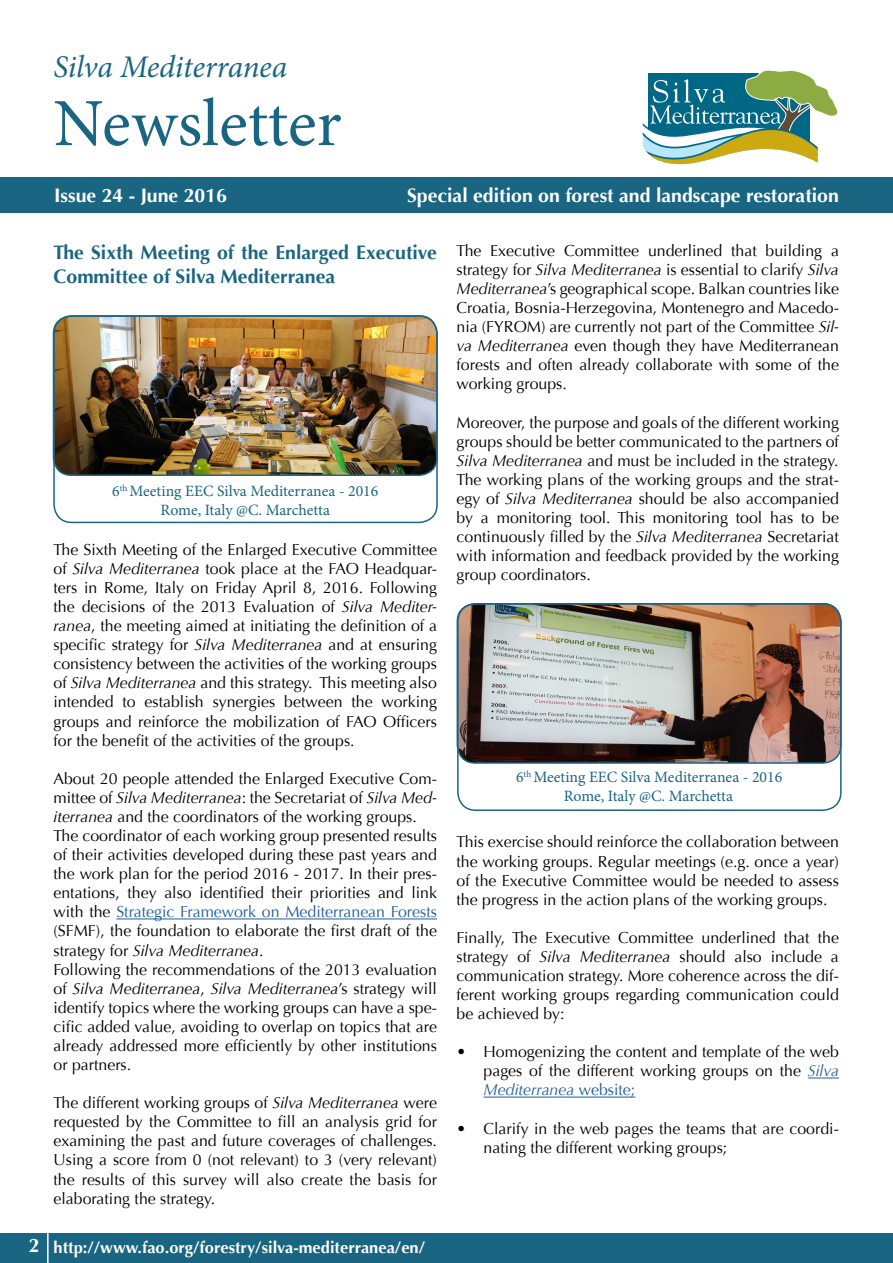
<style>
.page{position:relative;width:893px;height:1263px;background:#fff}
.page>*{position:absolute;margin:0;border:0;box-sizing:border-box;transform-origin:0 0}
.t1{font:67.5px "Minion Pro";color:#1a6582}
.t2{font:italic 31.5px "Minion Pro";letter-spacing:-.01em;color:#1a6582}
.t3{font:700 19.5px/23.4px "Optima";color:#1a6582}
.t4{font:700 19.5px "Optima";color:#fff}
.t5{font:700 16.5px "Optima";color:#fff}
.t6{font:15.9px/19px "Optima";color:#000;text-align:justify}
.t7{font:15.75px/18.9px "Minion Pro";color:#1a6582;text-align:center}
.s1{font-style:italic}
.s2{color:#215e9e}
.s3{font-style:italic;color:#215e9e}
</style>
<div class="page">
<div style="left:0;top:178px;width:893px;height:35px;background:#1a6582"></div>
<div style="left:0;top:1234px;width:893px;height:29px;background:#1a6582"></div>
<svg style="left:643px;top:70px;width:195px;height:95px"></svg>
<hr style="left:47px;top:1222px;width:2px;height:41px;background:#fff">
<hr style="left:808px;top:1077px;width:31px;height:1px;background:#215e9e">
<hr style="left:484px;top:1097px;width:151px;height:1px;background:#215e9e">
<hr style="left:116px;top:918px;width:321px;height:1px;background:#215e9e">
<img style="left:457px;top:604px;width:382px;height:159px">
<div style="left:457px;top:603px;width:385px;height:208px;border:2px solid #1a6582;border-radius:18px"></div>
<img style="left:53px;top:316px;width:382px;height:159px">
<div style="left:53px;top:315px;width:385px;height:208px;border:2px solid #1a6582;border-radius:18px"></div>
<h2 class="t2" style="left:54px;top:46px;width:235px">Silva Mediterranea</h2>
<h1 class="t1" style="left:54px;top:78px;width:290px">Newsletter</h1>
<p class="t4" style="left:29px;top:1234px;width:12px">2</p>
<p class="t4" style="left:407px;top:184px;width:433px">Special edition on forest and landscape restoration</p>
<p class="t6" style="left:457px;top:241px;width:384px">The Executive Committee underlined that building a strategy for <span class="s1">Silva Mediterranea</span> is essential to clarify <span class="s1">Silva Mediterranea</span>’s geographical scope. Balkan countries like Croatia, Bosnia-Herzegovina, Montenegro and Macedo&shy;nia (FYROM) are currently not part of the Committee <span class="s1">Sil&shy;va Mediterranea</span> even though they have Mediterranean forests and often already collaborate with some of the working groups.</p>
<p class="t6" style="left:457px;top:413px;width:384px">Moreover, the purpose and goals of the different working groups should be better communicated to the partners of <span class="s1">Silva Mediterranea</span> and must be included in the strategy.<br>The working plans of the working groups and the strat&shy;egy of <span class="s1">Silva Mediterranea</span> should be also accompanied by a monitoring tool. This monitoring tool has to be continuously filled by the <span class="s1">Silva Mediterranea</span> Secretariat with information and feedback provided by the working group coordinators.</p>
<p class="t4" style="left:54px;top:184px;width:175px">Issue 24 - June 2016</p>
<p class="t3" style="left:54px;top:241px;width:385px">The Sixth Meeting of the Enlarged Executive<br>Committee of Silva Mediterranea</p>
<p class="t7" style="left:112px;top:482px;width:268px">6<sup>th</sup> Meeting EEC Silva Mediterranea - 2016<br>Rome, Italy @C. Marchetta</p>
<p class="t6" style="left:54px;top:540px;width:385px">The Sixth Meeting of the Enlarged Executive Committee of <span class="s1">Silva Mediterranea</span> took place at the FAO Headquar&shy;ters in Rome, Italy on Friday April 8, 2016. Following the decisions of the 2013 Evaluation of <span class="s1">Silva Mediter&shy;ranea</span>, the meeting aimed at initiating the definition of a specific strategy for <span class="s1">Silva Mediterranea</span> and at ensuring consistency between the activities of the working groups of <span class="s1">Silva Mediterranea</span> and this strategy. This meeting also intended to establish synergies between the working groups and reinforce the mobilization of FAO Officers for the benefit of the activities of the groups.</p>
<p class="t6" style="left:54px;top:769px;width:385px;text-align:left">About 20 people attended the Enlarged Executive Com&shy;mittee of <span class="s1">Silva Mediterranea</span>: the Secretariat of <span class="s1">Silva Med&shy;iterranea</span> and the coordinators of the working groups.<br>The coordinator of each working group presented results of their activities developed during these past years and the work plan for the period 2016 - 2017. In their pres&shy;entations, they also identified their priorities and link with the <span class="s2">Strategic Framework on Mediterranean Forests </span>(SFMF), the foundation to elaborate the first draft of the strategy for <span class="s1">Silva Mediterranea</span>.<br>Following the recommendations of the 2013 evaluation of <span class="s1">Silva Mediterranea</span>, <span class="s1">Silva Mediterranea</span>’s strategy will identify topics where the working groups can have a spe&shy;cific added value, avoiding to overlap on topics that are already addressed more efficiently by other institutions or partners.</p>
<p class="t6" style="left:54px;top:1093px;width:385px">The different working groups of <span class="s1">Silva Mediterranea</span> were requested by the Committee to fill an analysis grid for examining the past and future coverages of challenges.<br>Using a score from 0 (not relevant) to 3 (very relevant) the results of this survey will also create the basis for elaborating the strategy.</p>
<p class="t7" style="left:516px;top:768px;width:268px">6<sup>th</sup> Meeting EEC Silva Mediterranea - 2016<br>Rome, Italy @C. Marchetta</p>
<p class="t6" style="left:457px;top:833px;width:384px">This exercise should reinforce the collaboration between the working groups. Regular meetings (e.g. once a year) of the Executive Committee would be needed to assess the progress in the action plans of the working groups.</p>
<p class="t6" style="left:457px;top:928px;width:384px">Finally, The Executive Committee underlined that the strategy of <span class="s1">Silva Mediterranea</span> should also include a communication strategy. More coherence across the dif&shy;ferent working groups regarding communication could be achieved by:</p>
<p class="t6" style="left:484px;top:1042px;width:357px;text-indent:-27px">• Homogenizing the content and template of the web pages of the different working groups on the <span class="s3">Silva Mediterranea</span> <span class="s2">website;</span></p>
<p class="t6" style="left:484px;top:1119px;width:357px;text-indent:-27px">• Clarify in the web pages the teams that are coordi&shy;nating the different working groups;</p>
<p class="t5" style="left:54px;top:1237px;width:373px">http://www.fao.org/forestry/silva-mediterranea/en/</p>
</div>
